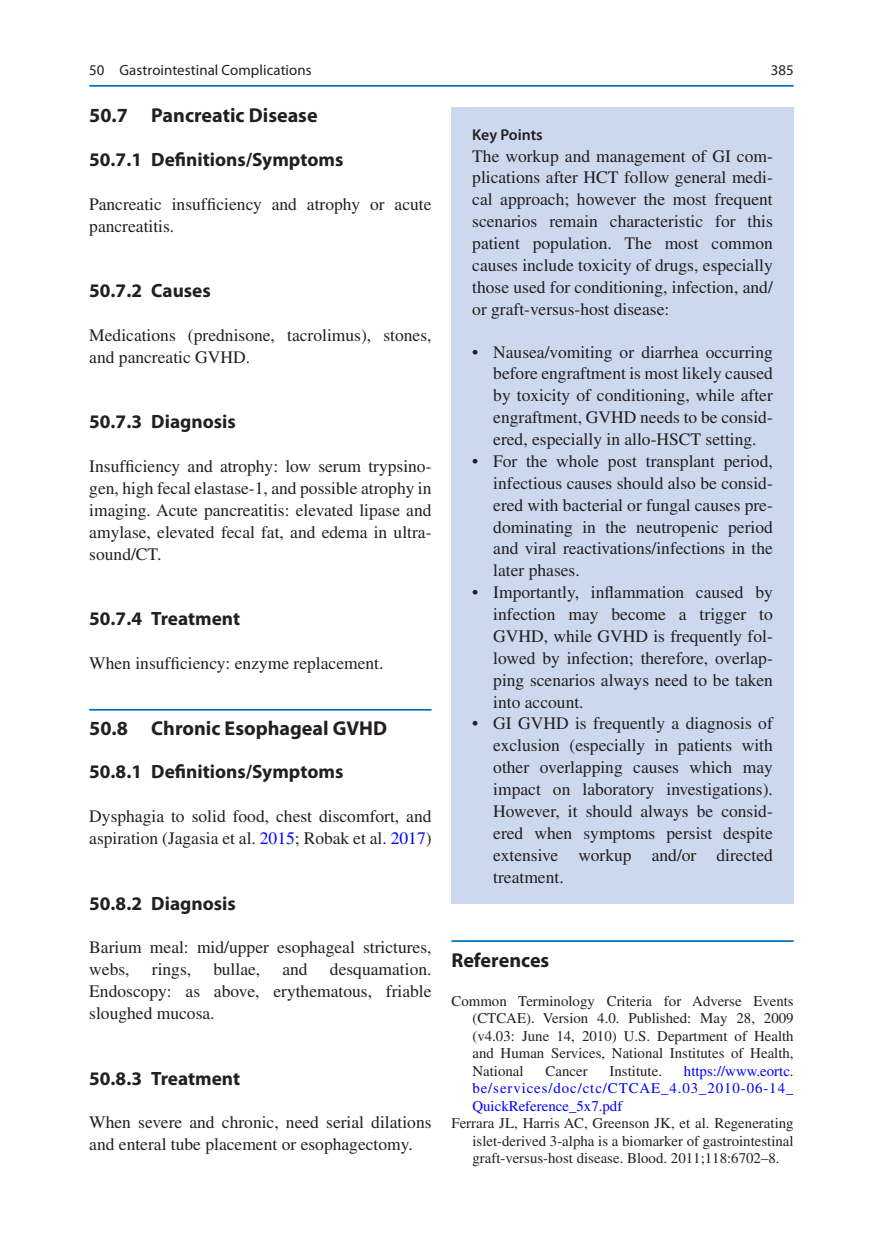
<style>
.page{position:relative;width:883px;height:1260px;background:#fff}
.page>*{position:absolute;margin:0;border:0;box-sizing:border-box;transform-origin:0 0}
.t1{font:700 20.12px "Ybdrrb Myriad Pro";color:#231f20}
.t2{font:700 19.25px "Ybdrrb Myriad Pro";color:#231f20}
.t3{font:17.5px/21.9px "Fgqhbt Times LT Std";color:#231f20;text-align:justify}
.t4{font:600 15.75px "Gyywlm Myriad Pro";letter-spacing:-.005em;color:#231f20}
.t5{font:14.88px/17.5px "Fgqhbt Times LT Std";color:#231f20;text-align:justify}
.t6{font:14.88px/17.5px "Fgqhbt Times LT Std";letter-spacing:.06em;color:#0000fa;text-align:justify}
.t7{font:14.88px "Qljbfg Myriad Pro";letter-spacing:.005em;color:#231f20}
.t8{font:14.88px "Pjtysq Myriad Pro";color:#231f20}
.s1{color:#0000fa}
</style>
<div class="page">
<hr style="left:89px;top:709px;width:343px;height:2px;background:#0073bc">
<hr style="left:451px;top:940px;width:343px;height:2px;background:#0073bc">
<div style="left:451px;top:107px;width:343px;height:796px;background:#ccd8ed"></div>
<hr style="left:89px;top:85px;width:705px;height:2px;background:#0073bc">
<p class="t7" style="left:89px;top:61px;width:224px">50 Gastrointestinal Complications</p>
<p class="t1" style="left:89px;top:102px;width:230px">50.7 Pancreatic Disease</p>
<p class="t2" style="left:89px;top:147px;width:256px">50.7.1 Definitions/Symptoms</p>
<p class="t3" style="left:89px;top:193px;width:344px">Pancreatic insufficiency and atrophy or acute pancreatitis.</p>
<p class="t2" style="left:89px;top:278px;width:123px">50.7.2 Causes</p>
<p class="t3" style="left:89px;top:324px;width:344px">Medications (prednisone, tacrolimus), stones, and pancreatic GVHD.</p>
<p class="t2" style="left:89px;top:409px;width:148px">50.7.3 Diagnosis</p>
<p class="t3" style="left:89px;top:455px;width:344px">Insufficiency and atrophy: low serum trypsino&shy;gen, high fecal elastase-1, and possible atrophy in imaging. Acute pancreatitis: elevated lipase and amylase, elevated fecal fat, and edema in ultra&shy;sound/CT.</p>
<p class="t2" style="left:89px;top:606px;width:152px">50.7.4 Treatment</p>
<p class="t3" style="left:89px;top:652px;width:296px">When insufficiency: enzyme replacement.</p>
<p class="t1" style="left:89px;top:715px;width:299px">50.8 Chronic Esophageal GVHD</p>
<p class="t2" style="left:89px;top:759px;width:256px">50.8.1 Definitions/Symptoms</p>
<p class="t3" style="left:89px;top:805px;width:344px">Dysphagia to solid food, chest discomfort, and aspiration (Jagasia et al. <span class="s1">2015</span>; Robak et al. <span class="s1">2017</span>)</p>
<p class="t2" style="left:89px;top:891px;width:148px">50.8.2 Diagnosis</p>
<p class="t3" style="left:89px;top:937px;width:344px">Barium meal: mid/upper esophageal strictures, webs,</p>
<p class="t3" style="left:89px;top:958px;width:344px;text-indent:241px">desquamation.<br>Endoscopy: as above, erythematous, friable sloughed mucosa.</p>
<p class="t3" style="left:152px;top:958px;width:41px">rings,</p>
<p class="t3" style="left:213px;top:958px;width:48px">bullae,</p>
<p class="t3" style="left:282px;top:958px;width:27px">and</p>
<p class="t2" style="left:89px;top:1066px;width:152px">50.8.3 Treatment</p>
<p class="t3" style="left:89px;top:1112px;width:344px">When severe and chronic, need serial dilations and enteral tube placement or esophagectomy.</p>
<p class="t8" style="left:771px;top:61px;width:24px">385</p>
<p class="t4" style="left:472px;top:124px;width:72px">Key Points</p>
<p class="t3" style="left:472px;top:145px;width:302px">The workup and management of GI com&shy;plications after HCT follow general medi&shy;cal approach; however the most frequent scenarios remain characteristic for this patient population. The most common causes include toxicity of drugs, especially those used for conditioning, infection, and/ or graft-versus-host disease:</p>
<p class="t3" style="left:493px;top:341px;width:281px;text-indent:-21px">• Nausea/vomiting or diarrhea occurring before engraftment is most likely caused by toxicity of conditioning, while after engraftment, GVHD needs to be consid&shy;ered, especially in allo-HSCT setting.</p>
<p class="t3" style="left:493px;top:450px;width:281px;text-indent:-21px">• For the whole post transplant period, infectious causes should also be consid&shy;ered with bacterial or fungal causes pre&shy;dominating in the neutropenic period and viral reactivations/infections in the later phases.</p>
<p class="t3" style="left:493px;top:581px;width:281px;text-indent:-21px">• Importantly, inflammation caused by infection may become a trigger to GVHD, while GVHD is frequently fol&shy;lowed by infection; therefore, overlap&shy;ping scenarios always need to be taken into account.</p>
<p class="t3" style="left:493px;top:713px;width:281px;text-indent:-21px">• GI GVHD is frequently a diagnosis of exclusion (especially in patients with other overlapping causes which may impact on laboratory investigations).<br>However, it should always be consid&shy;ered when symptoms persist despite extensive workup and/or directed treatment.</p>
<p class="t1" style="left:451px;top:947px;width:99px">References</p>
<p class="t5" style="left:472px;top:992px;width:323px;text-indent:-21px">Common Terminology Criteria for Adverse Events (CTCAE). Version 4.0. Published: May 28, 2009 (v4.03: June 14, 2010) U.S. Department of Health and Human Services, National Institutes of Health, National</p>
<p class="t6" style="left:472px;top:1062px;width:323px;text-indent:212px">https://www.eortc. be/services/doc/ctc/CTCAE_4.03_2010-06-14_ QuickReference_5x7.pdf</p>
<p class="t5" style="left:472px;top:1115px;width:323px;text-indent:-21px">Ferrara JL, Harris AC, Greenson JK, et al. Regenerating islet-derived 3-alpha is a biomarker of gastrointestinal graft-versus-host disease. Blood. 2011;118:6702–8.</p>
<p class="t5" style="left:546px;top:1062px;width:44px">Cancer</p>
<p class="t5" style="left:610px;top:1062px;width:54px">Institute.</p>
</div>
